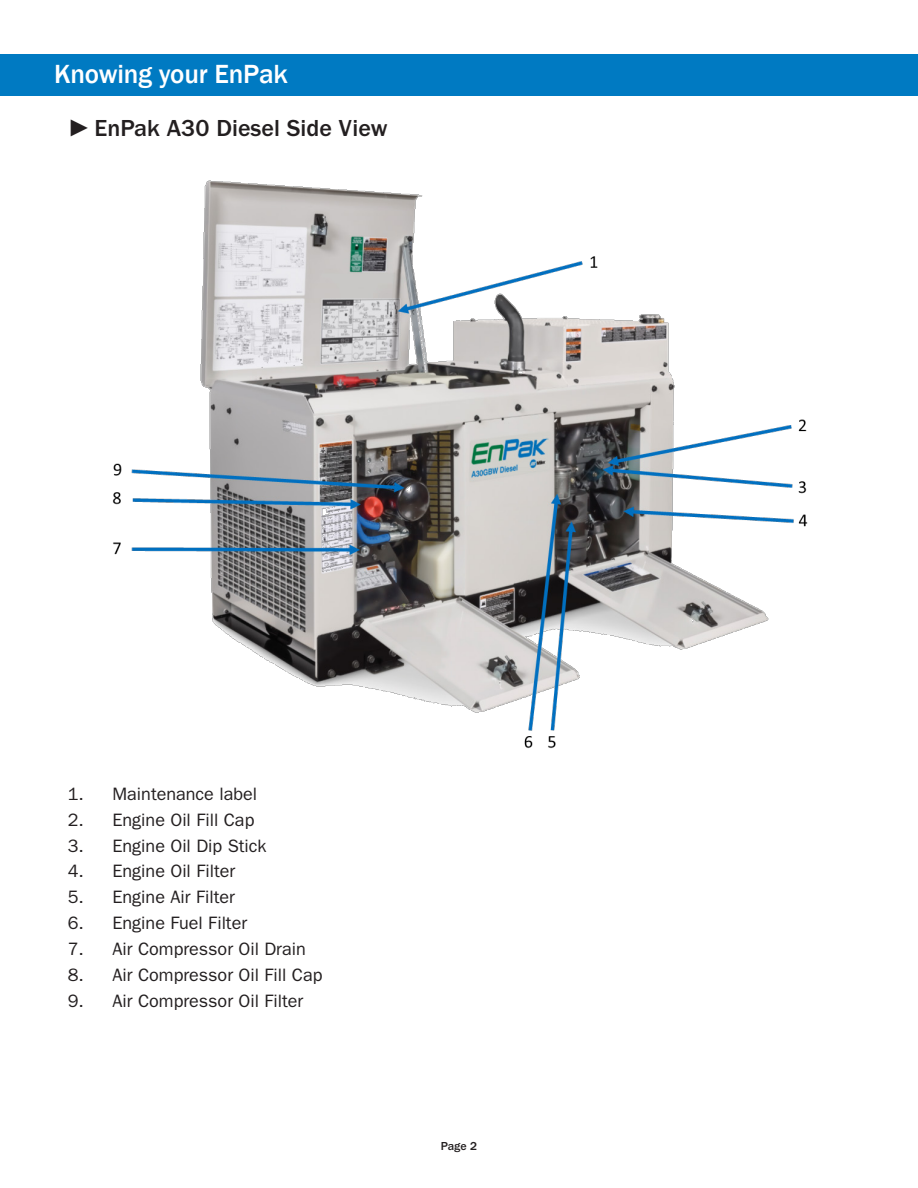
<style>
.page{position:relative;width:918px;height:1188px;background:#fff}
.page>*{position:absolute;margin:0;border:0;box-sizing:border-box;transform-origin:0 0}
.t1{font:500 27px "Franklin Gothic";letter-spacing:-.01em;color:#fff}
.t2{font:500 24px "ITC Franklin Gothic Std";color:#231f20}
.t3{font:18px "ITC Franklin Gothic Std";color:#231f20}
.t4{font:500 12px "ITC Franklin Gothic Std";color:#231f20}
.s1{font-family:"Franklin Gothic"}
</style>
<div class="page">
<div style="left:0;top:54px;width:918px;height:42px;background:#007ac2"></div>
<img style="left:112px;top:180px;width:696px;height:569px">
<p class="t1" style="left:54px;top:58px;width:235px">Knowing your EnPak</p>
<p class="t2" style="left:68px;top:115px;width:321px"><span class="s1">►</span>EnPak A30 Diesel Side View</p>
<p class="t3" style="left:68px;top:783px;width:191px">1. Maintenance label</p>
<p class="t3" style="left:68px;top:809px;width:188px">2. Engine Oil Fill Cap</p>
<p class="t3" style="left:68px;top:835px;width:200px">3. Engine Oil Dip Stick</p>
<p class="t3" style="left:68px;top:861px;width:169px">4. Engine Oil Filter</p>
<p class="t3" style="left:68px;top:887px;width:169px">5. Engine Air Filter</p>
<p class="t3" style="left:68px;top:913px;width:181px">6. Engine Fuel Filter</p>
<p class="t3" style="left:68px;top:939px;width:240px">7. Air Compressor Oil Drain</p>
<p class="t3" style="left:68px;top:965px;width:256px">8. Air Compressor Oil Fill Cap</p>
<p class="t3" style="left:68px;top:991px;width:237px">9. Air Compressor Oil Filter</p>
<p class="t4" style="left:441px;top:1139px;width:38px">Page 2</p>
</div>
